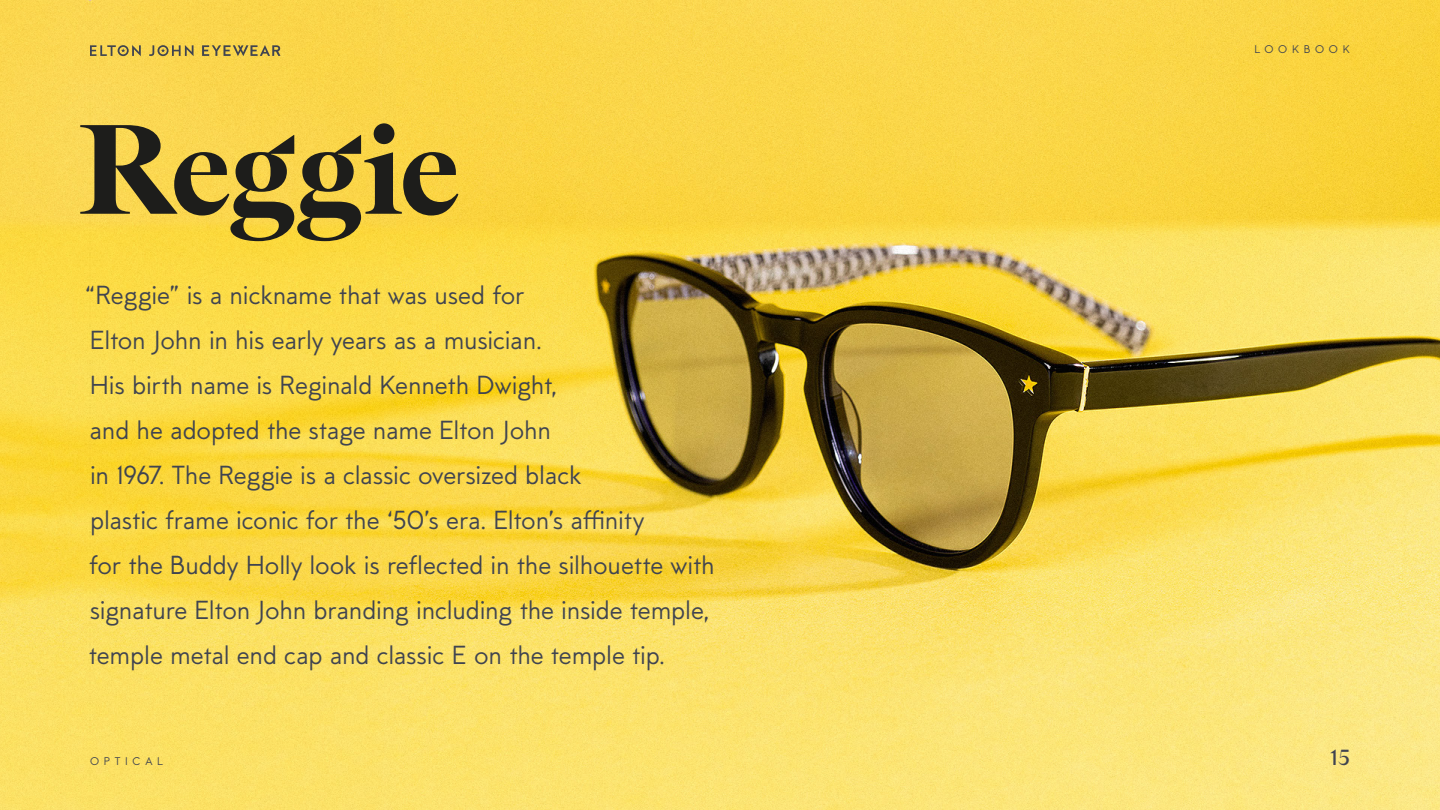
<style>
.page{position:relative;width:1440px;height:810px;background:#fff}
.page>*{position:absolute;margin:0;border:0;box-sizing:border-box;transform-origin:0 0}
.t1{font:700 127.5px "ABC Arizona Serif";letter-spacing:-.02em;color:#1d1d1b}
.t2{font:26.25px/45px "MTT Milano";letter-spacing:-.01em;color:#404450}
.t3{font:22.5px "ABC Arizona Serif";color:#404450}
.t4{font:11.25px "MTT Milano";letter-spacing:.42em;color:#404450}
</style>
<div class="page">
<img style="left:90px;top:0;width:1350px;height:810px">
<svg style="left:0;top:0;width:90px;height:810px"></svg>
<svg style="left:90px;top:45px;width:104px;height:11px"></svg>
<svg style="left:202px;top:45px;width:78px;height:11px"></svg>
<p class="t1" style="left:79px;top:98px;width:384px">Reggie</p>
<p class="t2" style="left:85px;top:273px;width:631px">“Reggie” is a nickname that was used for<br>Elton John in his early years as a musician.<br>His birth name is Reginald Kenneth Dwight,<br>and he adopted the stage name Elton John<br>in 1967. The Reggie is a classic oversized black<br>plastic frame iconic for the ‘50’s era. Elton’s affinity<br>for the Buddy Holly look is reflected in the silhouette with signature Elton John branding including the inside temple, temple metal end cap and classic E on the temple tip.</p>
<p class="t4" style="left:1254px;top:43px;width:97px">LOOKBOOK</p>
<p class="t4" style="left:90px;top:755px;width:74px">OPTICAL</p>
<p class="t3" style="left:1330px;top:745px;width:21px">15</p>
</div>
